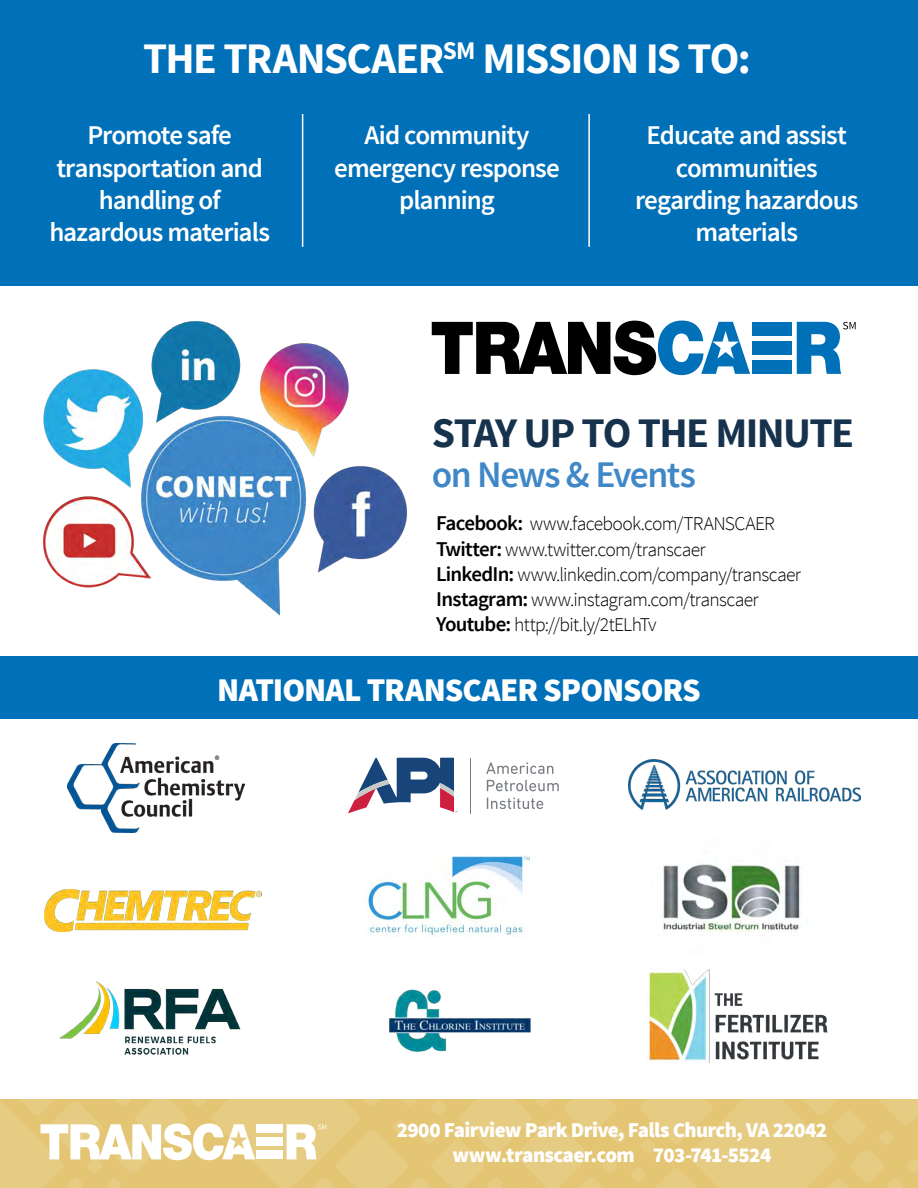
<style>
.page{position:relative;width:918px;height:1188px;background:#fff}
.page>*{position:absolute;margin:0;border:0;box-sizing:border-box;transform-origin:0 0}
.t1{font:700 43.5px "Source Sans Pro";letter-spacing:-.035em;color:#fff}
.t2{font:700 42px "Source Sans Pro";letter-spacing:-.04em;color:#17324d}
.t3{font:600 37.5px "Source Sans Pro";letter-spacing:-.04em;color:#4087c7}
.t4{font:900 33px "Source Sans Pro";letter-spacing:-.03em;color:#fff}
.t5{font:600 27px/32.4px "Source Sans Pro";letter-spacing:-.035em;color:#fff;text-align:center}
.t6{font:900 21px/25.2px "Source Sans Pro";letter-spacing:-.03em;color:#fff;text-align:center}
.t7{font:300 19.5px/25.2px "Source Sans Pro";letter-spacing:-.035em;color:#000101}
.s1{font-weight:600;font-size:21px}
</style>
<div class="page">
<div style="left:0;top:0;width:918px;height:285px;background:#0070b9"></div>
<hr style="left:302px;top:114px;width:1px;height:133px;background:#fff">
<hr style="left:588px;top:114px;width:2px;height:133px;background:#fff">
<img style="left:628px;top:760px;width:233px;height:50px">
<img style="left:44px;top:890px;width:218px;height:41px">
<svg style="left:486px;top:763px;width:67px;height:11px"></svg>
<svg style="left:487px;top:780px;width:72px;height:11px"></svg>
<svg style="left:487px;top:798px;width:56px;height:11px"></svg>
<hr style="left:470px;top:758px;width:1px;height:55px;background:#797d82">
<svg style="left:348px;top:758px;width:110px;height:55px"></svg>
<img style="left:663px;top:864px;width:138px;height:69px">
<img style="left:59px;top:981px;width:182px;height:74px">
<img style="left:648px;top:970px;width:180px;height:92px">
<img style="left:389px;top:989px;width:142px;height:63px">
<img style="left:67px;top:744px;width:178px;height:88px">
<img style="left:367px;top:856px;width:163px;height:80px">
<img style="left:43px;top:321px;width:365px;height:295px">
<div style="left:752px;top:322px;width:40px;height:13px;background:#0070b9"></div>
<svg style="left:432px;top:321px;width:318px;height:54px"></svg>
<div style="left:752px;top:341px;width:40px;height:13px;background:#0070b9"></div>
<div style="left:752px;top:361px;width:40px;height:13px;background:#0070b9"></div>
<svg style="left:797px;top:322px;width:59px;height:52px"></svg>
<div style="left:0;top:657px;width:918px;height:62px;background:#0070b9"></div>
<svg style="left:0;top:1099px;width:918px;height:89px;background:#e7cc85"></svg>
<h1 class="t1" style="left:143px;top:31px;width:609px">THE TRANSCAER<sup>SM</sup> MISSION IS TO:</h1>
<h3 class="t5" style="left:49px;top:120px;width:222px">Promote safe transportation and handling of hazardous materials</h3>
<h3 class="t5" style="left:635px;top:120px;width:225px">Educate and assist communities regarding hazardous materials</h3>
<h3 class="t5" style="left:334px;top:120px;width:227px">Aid community emergency response planning</h3>
<h2 class="t2" style="left:432px;top:406px;width:424px">STAY UP TO THE MINUTE</h2>
<h3 class="t3" style="left:432px;top:451px;width:266px">on News &amp; Events</h3>
<p class="t7" style="left:436px;top:511px;width:366px"><span class="s1">Facebook:</span> www.facebook.com/TRANSCAER <span class="s1">Twitter:</span> www.twitter.com/transcaer<br><span class="s1">LinkedIn:</span> www.linkedin.com/company/transcaer <span class="s1">Instagram:</span> www.instagram.com/transcaer <span class="s1">Youtube:</span> http://bit.ly/2tELhTv</p>
<h3 class="t4" style="left:217px;top:669px;width:485px">NATIONAL TRANSCAER SPONSORS</h3>
<p class="t6" style="left:397px;top:1119px;width:432px">2900 Fairview Park Drive, Falls Church, VA 22042 www.transcaer.com 703-741-5524</p>
</div>
